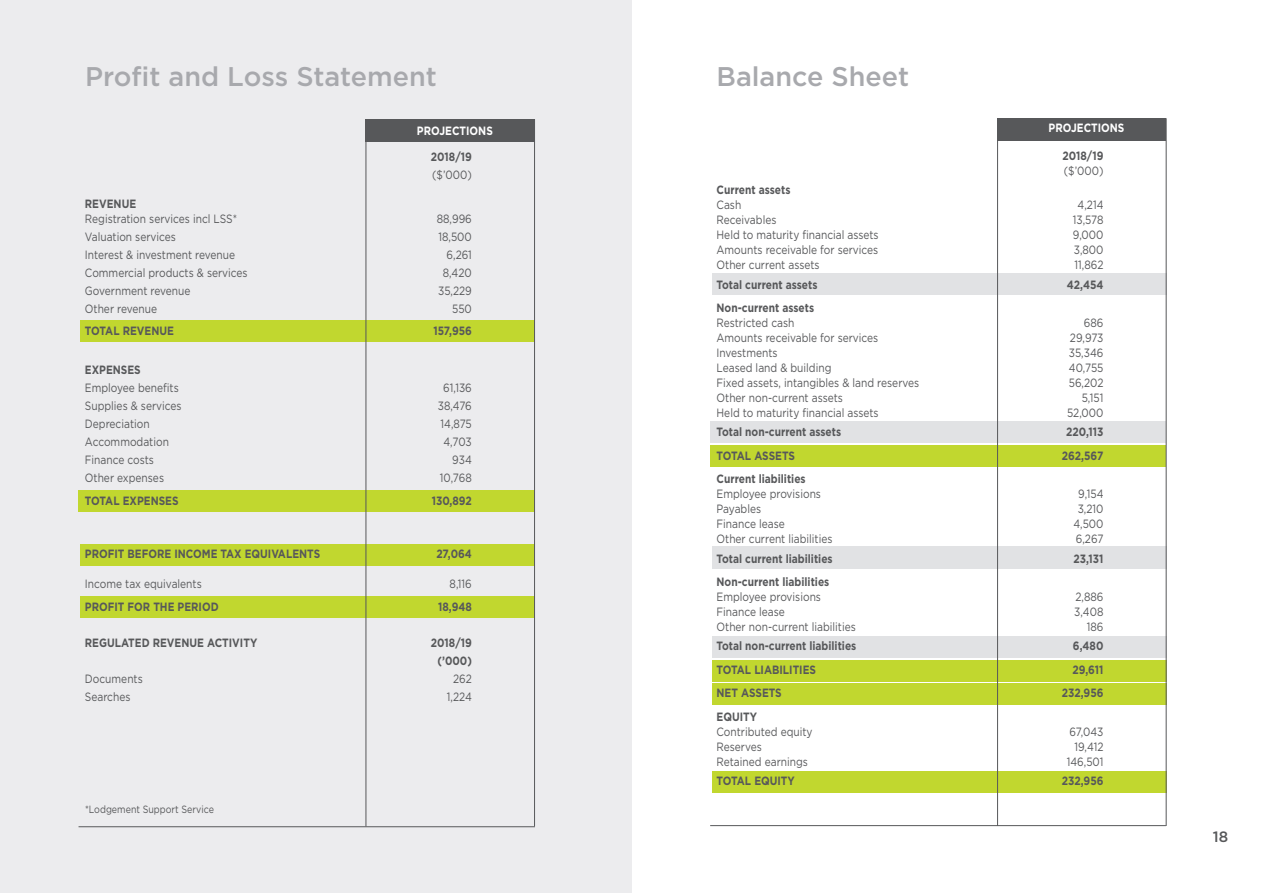
<style>
.page{position:relative;width:1263px;height:893px;background:#fff}
.page>*{position:absolute;margin:0;border:0;box-sizing:border-box;transform-origin:0 0}
.t1{font:500 27px "Gotham";color:#a8a9ad}
.t2{font:500 15px "Gotham";color:#57585a}
.t3{font:12px "Gotham";color:#57585a;scale:.85 1}
.t4{font:700 12px/18px "Gotham";color:#57585a;text-align:center;scale:.85 1}
.t5{font:700 12px "Gotham";color:#fff;scale:.85 1}
.t6{font:10.5px "Gotham";color:#57585a;scale:.85 1}
</style>
<div class="page">
<div style="left:0;top:0;width:631px;height:893px;background:#ececee"></div>
<div style="left:80px;top:320px;width:455px;height:21px;background:#c1d72f"></div>
<div style="left:366px;top:119px;width:169px;height:22px;background:#57585a"></div>
<div style="left:80px;top:544px;width:454px;height:21px;background:#c1d72f"></div>
<div style="left:80px;top:596px;width:455px;height:21px;background:#c1d72f"></div>
<div style="left:79px;top:490px;width:456px;height:21px;background:#c1d72f"></div>
<hr style="left:366px;top:123px;width:1px;height:703px;background:#57585a">
<hr style="left:534px;top:119px;width:1px;height:707px;background:#57585a">
<hr style="left:79px;top:826px;width:456px;height:1px;background:#57585a">
<div style="left:711px;top:771px;width:455px;height:21px;background:#c1d72f"></div>
<div style="left:711px;top:273px;width:455px;height:22px;background:#e1e2e4"></div>
<div style="left:997px;top:118px;width:169px;height:23px;background:#57585a"></div>
<div style="left:711px;top:546px;width:455px;height:22px;background:#e1e2e4"></div>
<div style="left:711px;top:636px;width:455px;height:21px;background:#e1e2e4"></div>
<div style="left:711px;top:660px;width:455px;height:21px;background:#c1d72f"></div>
<div style="left:711px;top:684px;width:455px;height:21px;background:#c1d72f"></div>
<div style="left:710px;top:422px;width:456px;height:21px;background:#e1e2e4"></div>
<div style="left:710px;top:446px;width:456px;height:21px;background:#c1d72f"></div>
<hr style="left:997px;top:122px;width:1px;height:704px;background:#57585a">
<hr style="left:1166px;top:118px;width:1px;height:708px;background:#57585a">
<hr style="left:710px;top:825px;width:456px;height:1px;background:#57585a">
<h1 class="t1" style="left:85px;top:61px;width:353px">Profit and Loss Statement</h1>
<p class="t5" style="left:417px;top:123px;width:91px">PROJECTIONS</p>
<p class="t4" style="left:431px;top:148px;width:50px">2018/19</p>
<p class="t3" style="left:432px;top:168px;width:48px">($’000)</p>
<p class="t4" style="left:85px;top:194px;width:62px">REVENUE</p>
<p class="t3" style="left:85px;top:212px;width:181px">Registration services incl LSS*</p>
<p class="t3" style="left:437px;top:212px;width:43px">88,996</p>
<p class="t3" style="left:85px;top:230px;width:109px">Valuation services</p>
<p class="t3" style="left:438px;top:230px;width:41px">18,500</p>
<p class="t3" style="left:85px;top:248px;width:178px">Interest &amp; investment revenue</p>
<p class="t3" style="left:447px;top:248px;width:31px">6,261</p>
<p class="t3" style="left:85px;top:266px;width:193px">Commercial products &amp; services</p>
<p class="t3" style="left:443px;top:266px;width:36px">8,420</p>
<p class="t3" style="left:85px;top:284px;width:126px">Government revenue</p>
<p class="t3" style="left:438px;top:284px;width:41px">35,229</p>
<p class="t3" style="left:85px;top:302px;width:87px">Other revenue</p>
<p class="t3" style="left:452px;top:302px;width:25px">550</p>
<p class="t4" style="left:85px;top:321px;width:106px">TOTAL REVENUE</p>
<p class="t4" style="left:433px;top:321px;width:47px">157,956</p>
<p class="t4" style="left:85px;top:361px;width:67px">EXPENSES</p>
<p class="t3" style="left:85px;top:381px;width:112px">Employee benefits</p>
<p class="t3" style="left:443px;top:381px;width:35px">61,136</p>
<p class="t3" style="left:85px;top:399px;width:115px">Supplies &amp; services</p>
<p class="t3" style="left:438px;top:399px;width:42px">38,476</p>
<p class="t3" style="left:85px;top:417px;width:78px">Depreciation</p>
<p class="t3" style="left:440px;top:417px;width:38px">14,875</p>
<p class="t3" style="left:85px;top:435px;width:100px">Accommodation</p>
<p class="t3" style="left:443px;top:435px;width:35px">4,703</p>
<p class="t3" style="left:85px;top:453px;width:83px">Finance costs</p>
<p class="t3" style="left:452px;top:453px;width:25px">934</p>
<p class="t3" style="left:85px;top:471px;width:95px">Other expenses</p>
<p class="t3" style="left:440px;top:471px;width:39px">10,768</p>
<p class="t4" style="left:85px;top:491px;width:112px">TOTAL EXPENSES</p>
<p class="t4" style="left:432px;top:491px;width:49px">130,892</p>
<p class="t4" style="left:85px;top:544px;width:278px">PROFIT BEFORE INCOME TAX EQUIVALENTS</p>
<p class="t4" style="left:436px;top:544px;width:43px">27,064</p>
<p class="t3" style="left:85px;top:577px;width:139px">Income tax equivalents</p>
<p class="t3" style="left:450px;top:577px;width:28px">8,116</p>
<p class="t4" style="left:85px;top:597px;width:159px">PROFIT FOR THE PERIOD</p>
<p class="t4" style="left:438px;top:597px;width:41px">18,948</p>
<p class="t4" style="left:85px;top:633px;width:204px">REGULATED REVENUE ACTIVITY</p>
<p class="t4" style="left:431px;top:633px;width:50px">2018/19 (’000)</p>
<p class="t3" style="left:85px;top:672px;width:70px">Documents</p>
<p class="t3" style="left:453px;top:672px;width:24px">262</p>
<p class="t3" style="left:85px;top:690px;width:55px">Searches</p>
<p class="t3" style="left:447px;top:690px;width:31px">1,224</p>
<p class="t6" style="left:85px;top:803px;width:153px">*Lodgement Support Service</p>
<h1 class="t1" style="left:716px;top:61px;width:194px">Balance Sheet</h1>
<p class="t5" style="left:1048px;top:121px;width:91px">PROJECTIONS</p>
<p class="t4" style="left:1062px;top:146px;width:50px">2018/19</p>
<p class="t3" style="left:1064px;top:164px;width:48px">($’000)</p>
<p class="t4" style="left:716px;top:181px;width:88px">Current assets</p>
<p class="t3" style="left:716px;top:198px;width:31px">Cash</p>
<p class="t3" style="left:1077px;top:198px;width:32px">4,214</p>
<p class="t3" style="left:716px;top:213px;width:72px">Receivables</p>
<p class="t3" style="left:1073px;top:213px;width:38px">13,578</p>
<p class="t3" style="left:716px;top:228px;width:192px">Held to maturity financial assets</p>
<p class="t3" style="left:1073px;top:228px;width:38px">9,000</p>
<p class="t3" style="left:716px;top:243px;width:192px">Amounts receivable for services</p>
<p class="t3" style="left:1074px;top:243px;width:37px">3,800</p>
<p class="t3" style="left:716px;top:258px;width:123px">Other current assets</p>
<p class="t3" style="left:1074px;top:258px;width:36px">11,862</p>
<p class="t4" style="left:716px;top:275px;width:120px">Total current assets</p>
<p class="t4" style="left:1067px;top:275px;width:45px">42,454</p>
<p class="t4" style="left:716px;top:298px;width:116px">Non-current assets</p>
<p class="t3" style="left:716px;top:316px;width:93px">Restricted cash</p>
<p class="t3" style="left:1084px;top:316px;width:25px">686</p>
<p class="t3" style="left:716px;top:331px;width:192px">Amounts receivable for services</p>
<p class="t3" style="left:1070px;top:331px;width:41px">29,973</p>
<p class="t3" style="left:716px;top:346px;width:73px">Investments</p>
<p class="t3" style="left:1069px;top:346px;width:42px">35,346</p>
<p class="t3" style="left:716px;top:361px;width:137px">Leased land &amp; building</p>
<p class="t3" style="left:1069px;top:361px;width:42px">40,755</p>
<p class="t3" style="left:716px;top:376px;width:240px">Fixed assets, intangibles &amp; land reserves</p>
<p class="t3" style="left:1069px;top:376px;width:42px">56,202</p>
<p class="t3" style="left:716px;top:391px;width:150px">Other non-current assets</p>
<p class="t3" style="left:1082px;top:391px;width:27px">5,151</p>
<p class="t3" style="left:716px;top:406px;width:192px">Held to maturity financial assets</p>
<p class="t3" style="left:1067px;top:406px;width:44px">52,000</p>
<p class="t4" style="left:716px;top:423px;width:148px">Total non-current assets</p>
<p class="t4" style="left:1066px;top:423px;width:45px">220,113</p>
<p class="t4" style="left:716px;top:446px;width:94px">TOTAL ASSETS</p>
<p class="t4" style="left:1062px;top:446px;width:51px">262,567</p>
<p class="t4" style="left:716px;top:470px;width:106px">Current liabilities</p>
<p class="t3" style="left:716px;top:487px;width:124px">Employee provisions</p>
<p class="t3" style="left:1078px;top:487px;width:31px">9,154</p>
<p class="t3" style="left:716px;top:502px;width:54px">Payables</p>
<p class="t3" style="left:1078px;top:502px;width:32px">3,210</p>
<p class="t3" style="left:716px;top:517px;width:82px">Finance lease</p>
<p class="t3" style="left:1073px;top:517px;width:37px">4,500</p>
<p class="t3" style="left:716px;top:532px;width:138px">Other current liabilities</p>
<p class="t3" style="left:1076px;top:532px;width:34px">6,267</p>
<p class="t4" style="left:716px;top:549px;width:138px">Total current liabilities</p>
<p class="t4" style="left:1073px;top:549px;width:37px">23,131</p>
<p class="t4" style="left:716px;top:572px;width:134px">Non-current liabilities</p>
<p class="t3" style="left:716px;top:590px;width:124px">Employee provisions</p>
<p class="t3" style="left:1075px;top:590px;width:35px">2,886</p>
<p class="t3" style="left:716px;top:605px;width:82px">Finance lease</p>
<p class="t3" style="left:1074px;top:605px;width:36px">3,408</p>
<p class="t3" style="left:716px;top:620px;width:165px">Other non-current liabilities</p>
<p class="t3" style="left:1087px;top:620px;width:21px">186</p>
<p class="t4" style="left:716px;top:637px;width:166px">Total non-current liabilities</p>
<p class="t4" style="left:1073px;top:637px;width:37px">6,480</p>
<p class="t4" style="left:716px;top:660px;width:119px">TOTAL LIABILITIES</p>
<p class="t4" style="left:1072px;top:660px;width:38px">29,611</p>
<p class="t4" style="left:716px;top:684px;width:78px">NET ASSETS</p>
<p class="t4" style="left:1062px;top:684px;width:51px">232,956</p>
<p class="t4" style="left:716px;top:707px;width:49px">EQUITY</p>
<p class="t3" style="left:716px;top:725px;width:115px">Contributed equity</p>
<p class="t3" style="left:1069px;top:725px;width:42px">67,043</p>
<p class="t3" style="left:716px;top:740px;width:55px">Reserves</p>
<p class="t3" style="left:1074px;top:740px;width:36px">19,412</p>
<p class="t3" style="left:716px;top:755px;width:109px">Retained earnings</p>
<p class="t3" style="left:1067px;top:755px;width:45px">146,501</p>
<p class="t4" style="left:716px;top:771px;width:94px">TOTAL EQUITY</p>
<p class="t4" style="left:1062px;top:771px;width:51px">232,956</p>
<p class="t2" style="left:1213px;top:828px;width:17px">18</p>
</div>
